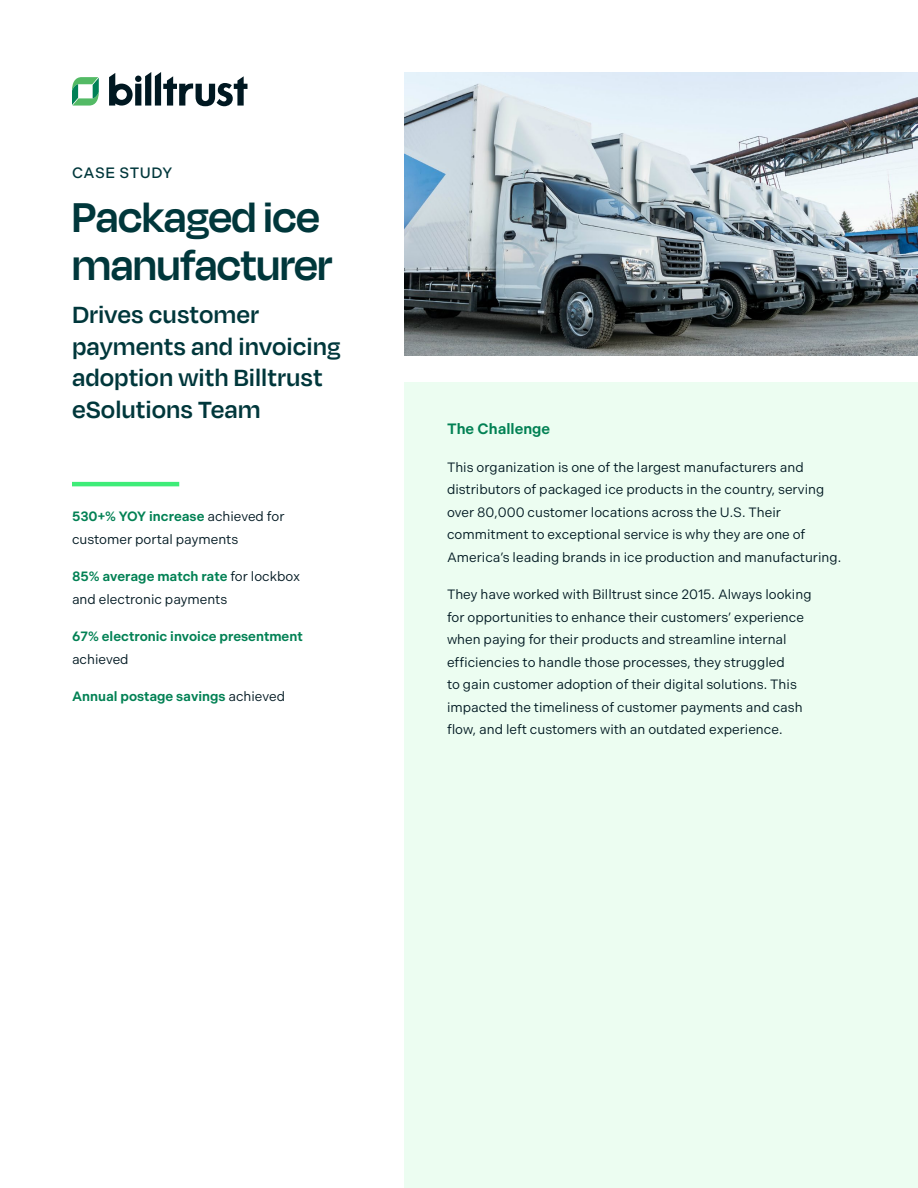
<style>
.page{position:relative;width:918px;height:1188px;background:#fff}
.page>*{position:absolute;margin:0;border:0;box-sizing:border-box;transform-origin:0 0}
.Company_Name{font:600 48px/48px "Degular Display";color:#00373b}
.Intro_Copy{font:600 27px/31.5px "Degular";color:#00373b}
.t1{font:600 15px "Indivisible";color:#028154}
.Eyebrow{font:500 15px "Indivisible";letter-spacing:.03em;color:#00373b}
.Body_Copy{font:13.5px/22.5px "Indivisible";color:#001821}
.KPI{font:13.5px/22.5px "Indivisible";color:#001821}
.KPI-2{font:600 13.5px/22.5px "Indivisible";color:#028154}
.s1{font-weight:600;color:#028154}
.s2{font-weight:400;color:#001821}
</style>
<div class="page">
<div style="left:405px;top:382px;width:513px;height:806px;background:#ecfdf1"></div>
<hr style="left:72px;top:482px;width:107px;height:4px;background:#3eec78">
<svg style="left:72px;top:77px;width:27px;height:29px"></svg>
<svg style="left:109px;top:72px;width:138px;height:34px"></svg>
<img style="left:405px;top:72px;width:513px;height:284px">
<p class="Eyebrow" style="left:72px;top:164px;width:102px">CASE STUDY</p>
<h1 class="Company_Name" style="left:72px;top:191px;width:262px">Packaged ice manufacturer</h1>
<p class="Intro_Copy" style="left:72px;top:298px;width:270px">Drives customer payments and invoicing adoption with Billtrust eSolutions Team</p>
<p class="KPI" style="left:72px;top:505px;width:214px"><span class="s1">530+% YOY increase</span> achieved for customer portal payments</p>
<p class="KPI" style="left:72px;top:565px;width:230px"><span class="s1">85% average match rate</span> for lockbox and electronic payments</p>
<p class="KPI-2" style="left:72px;top:625px;width:232px">67% electronic invoice presentment <span class="s2">achieved</span></p>
<p class="KPI-2" style="left:72px;top:685px;width:215px">Annual postage savings <span class="s2">achieved</span></p>
<h2 class="t1" style="left:447px;top:420px;width:105px">The Challenge</h2>
<p class="Body_Copy" style="left:447px;top:456px;width:396px">This organization is one of the largest manufacturers and distributors of packaged ice products in the country, serving over 80,000 customer locations across the U.S. Their commitment to exceptional service is why they are one of America’s leading brands in ice production and manufacturing.</p>
<p class="Body_Copy" style="left:447px;top:583px;width:366px">They have worked with Billtrust since 2015. Always looking for opportunities to enhance their customers’ experience when paying for their products and streamline internal efficiencies to handle those processes, they struggled<br>to gain customer adoption of their digital solutions. This impacted the timeliness of customer payments and cash flow, and left customers with an outdated experience.</p>
</div>
